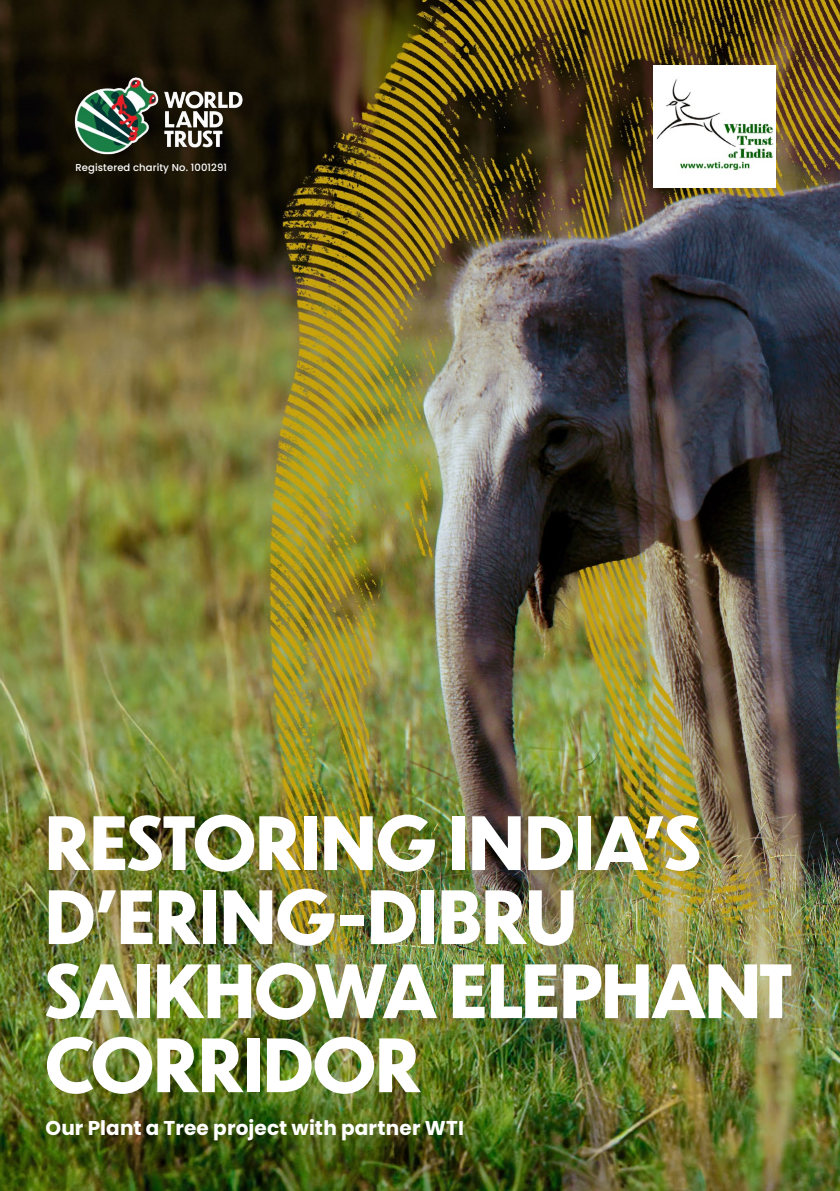
<style>
.page{position:relative;width:840px;height:1191px;background:#fff}
.page>*{position:absolute;margin:0;border:0;box-sizing:border-box;transform-origin:0 0}
.t1{font:700 72px/74px "Dunbar Low";letter-spacing:-.005em;color:#fff}
.t2{font:700 20px "Poppins";letter-spacing:.005em;color:#fff}
.t3{font:500 10px "Poppins";letter-spacing:.01em;color:#fff}
</style>
<div class="page">
<img style="left:0;top:0;width:839px;height:1191px">
<img style="left:74px;top:76px;width:170px;height:81px">
<img style="left:653px;top:66px;width:121px;height:122px">
<p class="t3" style="left:75px;top:162px;width:153px">Registered charity No. 1001291</p>
<p class="t1" style="left:45px;top:804px;width:747px">RESTORING INDIA’S<br>D’ERING-DIBRU<br>SAIKHOWA ELEPHANT<br>CORRIDOR</p>
<p class="t2" style="left:45px;top:1116px;width:420px">Our Plant a Tree project with partner WTI</p>
</div>
